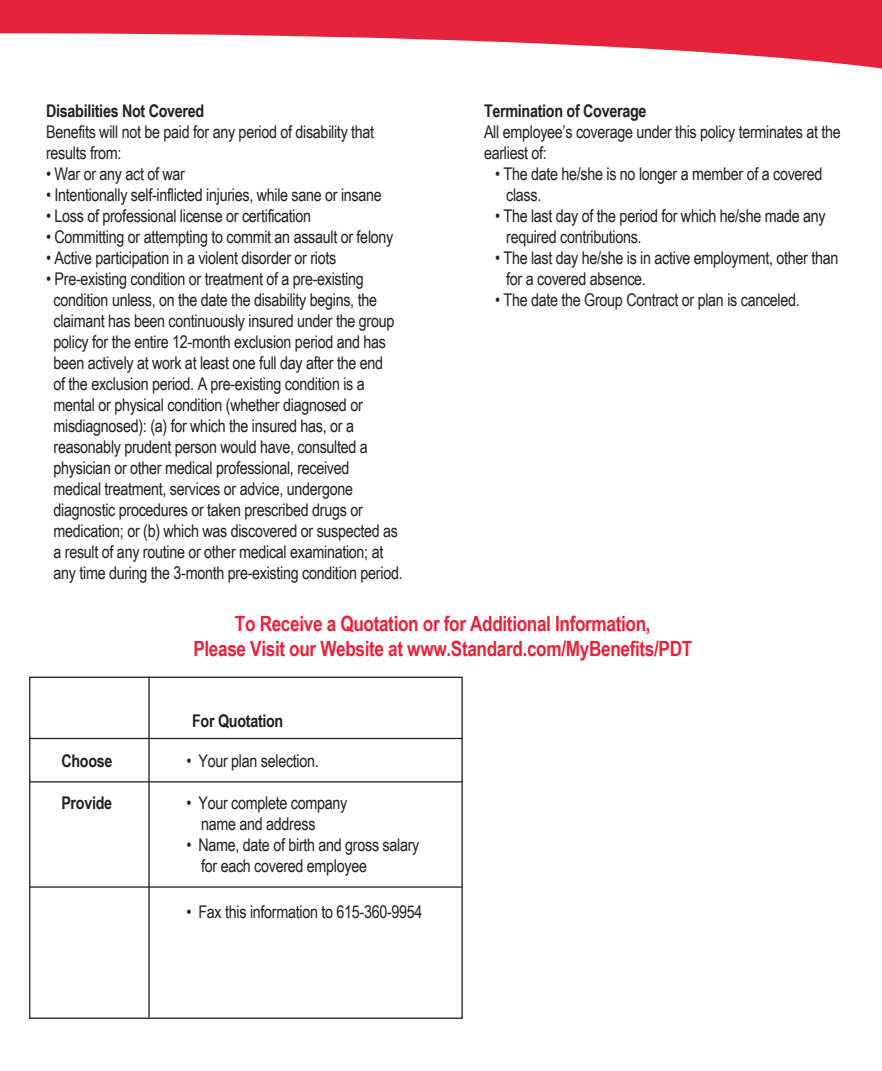
<style>
.page{position:relative;width:882px;height:1071px;background:#fff}
.page>*{position:absolute;margin:0;border:0;box-sizing:border-box;transform-origin:0 0}
.t1{font:700 21px/25.2px "Arial Narrow";letter-spacing:-.015em;color:#e7233c;text-align:center}
.t2{font:17.5px/21px "Arial Narrow";letter-spacing:-.015em;color:#231f20}
.t3{font:700 17.5px "Arial Narrow";letter-spacing:-.015em;color:#231f20}
</style>
<div class="page">
<svg style="left:0;top:0;width:882px;height:69px;fill:#e7233c"></svg>
<div style="left:29px;top:677px;width:434px;height:342px;border:1px solid #231f20"></div>
<hr style="left:148px;top:676px;width:2px;height:341px;background:#231f20">
<hr style="left:29px;top:738px;width:433px;height:1px;background:#231f20">
<hr style="left:29px;top:781px;width:433px;height:2px;background:#231f20">
<hr style="left:29px;top:886px;width:433px;height:2px;background:#231f20">
<p class="t3" style="left:46px;top:98px;width:160px">Disabilities Not Covered</p>
<p class="t2" style="left:46px;top:121px;width:330px">Benefits will not be paid for any period of disability that results from:</p>
<p class="t2" style="left:46px;top:163px;width:140px">• War or any act of war</p>
<p class="t2" style="left:46px;top:184px;width:337px">• Intentionally self-inflicted injuries, while sane or insane</p>
<p class="t2" style="left:46px;top:205px;width:266px">• Loss of professional license or certification</p>
<p class="t2" style="left:46px;top:226px;width:349px">• Committing or attempting to commit an assault or felony</p>
<p class="t2" style="left:46px;top:247px;width:292px">• Active participation in a violent disorder or riots</p>
<p class="t2" style="left:54px;top:268px;width:351px;text-indent:-7px">• Pre-existing condition or treatment of a pre-existing condition unless, on the date the disability begins, the claimant has been continuously insured under the group policy for the entire 12-month exclusion period and has been actively at work at least one full day after the end<br>of the exclusion period. A pre-existing condition is a mental or physical condition (whether diagnosed or misdiagnosed): (a) for which the insured has, or a reasonably prudent person would have, consulted a physician or other medical professional, received<br>medical treatment, services or advice, undergone diagnostic procedures or taken prescribed drugs or medication; or (b) which was discovered or suspected as a result of any routine or other medical examination; at any time during the 3-month pre-existing condition period.</p>
<p class="t3" style="left:484px;top:98px;width:164px">Termination of Coverage</p>
<p class="t2" style="left:484px;top:121px;width:358px">All employee’s coverage under this policy terminates at the earliest of:</p>
<p class="t2" style="left:506px;top:163px;width:318px;text-indent:-11px">• The date he/she is no longer a member of a covered class.</p>
<p class="t2" style="left:506px;top:205px;width:321px;text-indent:-11px">• The last day of the period for which he/she made any required contributions.</p>
<p class="t2" style="left:506px;top:247px;width:334px;text-indent:-11px">• The last day he/she is in active employment, other than for a covered absence.</p>
<p class="t2" style="left:495px;top:289px;width:306px">• The date the Group Contract or plan is canceled.</p>
<p class="t1" style="left:193px;top:610px;width:500px">To Receive a Quotation or for Additional Information,<br>Please Visit our Website at www.Standard.com/MyBenefits/PDT</p>
<p class="t3" style="left:61px;top:747px;width:53px">Choose</p>
<p class="t3" style="left:61px;top:790px;width:52px">Provide</p>
<p class="t3" style="left:192px;top:708px;width:93px">For Quotation</p>
<p class="t2" style="left:186px;top:749px;width:134px">• Your plan selection.</p>
<p class="t2" style="left:201px;top:792px;width:148px;text-indent:-15px">• Your complete company name and address</p>
<p class="t2" style="left:201px;top:834px;width:220px;text-indent:-15px">• Name, date of birth and gross salary for each covered employee</p>
<p class="t2" style="left:186px;top:901px;width:238px">• Fax this information to 615-360-9954</p>
</div>
